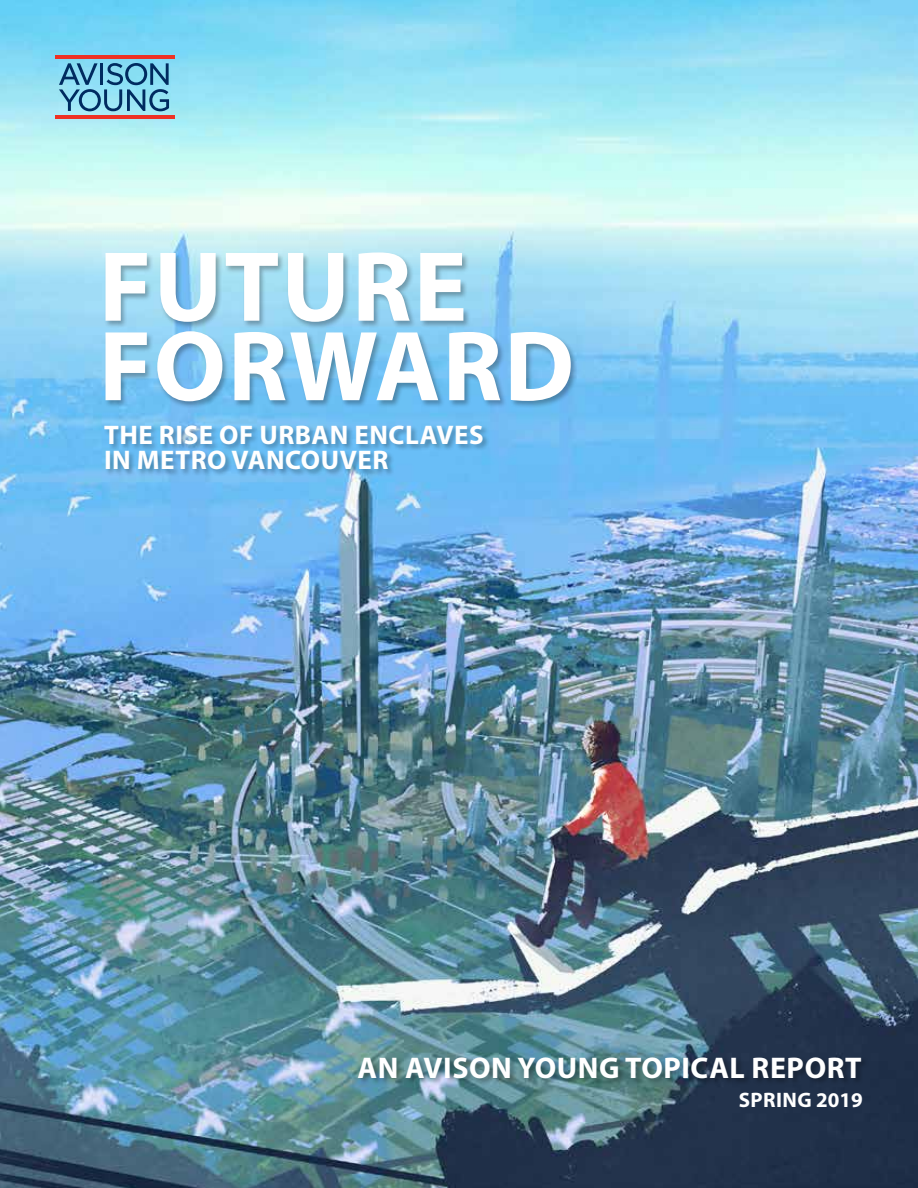
<style>
.page{position:relative;width:918px;height:1188px;background:#fff}
.page>*{position:absolute;margin:0;border:0;box-sizing:border-box;transform-origin:0 0}
.t1{font:700 100.5px/79.5px "Myriad Pro";letter-spacing:.02em;color:#fff}
.t2{font:700 30px "Myriad Pro";letter-spacing:.02em;color:#fff}
.t3{font:700 27px/25.5px "Myriad Pro";letter-spacing:.02em;color:#fff}
.t4{font:700 21px "Myriad Pro";letter-spacing:.02em;color:#fff}
</style>
<div class="page">
<img style="left:0;top:0;width:918px;height:1188px">
<div style="left:104px;top:252px;width:474px;height:157px;background:#000;opacity:.3"></div>
<hr style="left:55px;top:55px;width:119px;height:4px;background:#ee3124">
<hr style="left:55px;top:116px;width:119px;height:3px;background:#ee3124">
<svg style="left:59px;top:63px;width:110px;height:48px;background:#64a9c6"></svg>
<div style="left:104px;top:424px;width:387px;height:53px;background:#000;opacity:.3"></div>
<div style="left:357px;top:1057px;width:512px;height:29px;background:#000;opacity:.3"></div>
<h1 class="t1" style="left:99px;top:244px;width:477px">FUTURE<br>FORWARD</h1>
<p class="t3" style="left:104px;top:421px;width:381px">THE RISE OF URBAN ENCLAVES<br>IN METRO VANCOUVER</p>
<p class="t2" style="left:357px;top:1048px;width:506px">AN AVISON YOUNG TOPICAL REPORT</p>
<p class="t4" style="left:739px;top:1087px;width:125px">SPRING 2019</p>
</div>
